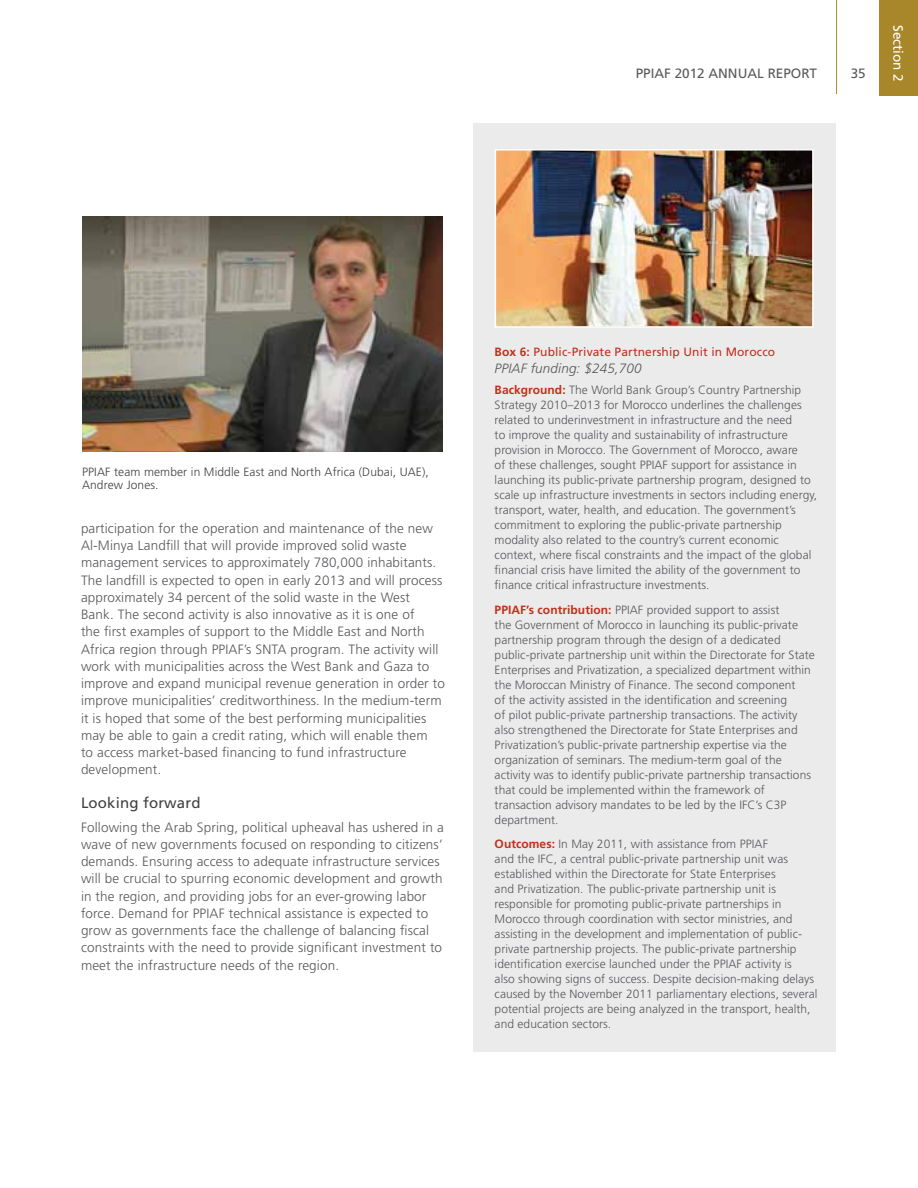
<style>
.page{position:relative;width:918px;height:1188px;background:#fff}
.page>*{position:absolute;margin:0;border:0;box-sizing:border-box;transform-origin:0 0}
.Subhead_One{font:15px "Frutiger";letter-spacing:.01em;color:#414042}
.Body_Copy{font:300 13.5px/17.2px "Frutiger";letter-spacing:.01em;color:#58595b}
.t1{font:13.5px "Frutiger";color:#58595b}
.Subhead_One-2{font:italic 300 13.5px "Frutiger";letter-spacing:.01em;color:#58595b}
.t2{font:13.5px "Frutiger";color:#fff}
.Body_Copy-2{font:300 12px/15px "Frutiger";letter-spacing:.005em;color:#58595b}
.Body_Copy-3{font:300 12px/13.5px "Frutiger";letter-spacing:.01em;color:#414042}
.Subhead_One-3{font:12px "Frutiger";letter-spacing:.01em;color:#c0311a}
.s1{font-weight:700}
.s2{font-weight:700;color:#c0311a}
</style>
<div class="page">
<div style="left:473px;top:123px;width:363px;height:929px;background:#ebebec"></div>
<img style="left:82px;top:216px;width:361px;height:235px">
<img style="left:498px;top:152px;width:313px;height:173px">
<div style="left:495px;top:149px;width:319px;height:179px;border:2px solid #fff"></div>
<div style="left:879px;top:0;width:39px;height:95px;background:#a78729"></div>
<hr style="left:836px;top:0;width:1px;height:94px;background:#a78729">
<p class="t1" style="left:636px;top:65px;width:183px">PPIAF 2012 ANNUAL REPORT</p>
<p class="t1" style="left:851px;top:65px;width:17px">35</p>
<p class="t2" style="left:906px;top:25px;width:59px;rotate:90deg">Section 2</p>
<p class="Body_Copy-3" style="left:82px;top:465px;width:348px">PPIAF team member in Middle East and North Africa (Dubai, UAE),<br>Andrew Jones.</p>
<p class="Body_Copy" style="left:81px;top:520px;width:365px">participation for the operation and maintenance of the new Al-Minya Landfill that will provide improved solid waste management services to approximately 780,000 inhabitants.<br>The landfill is expected to open in early 2013 and will process approximately 34 percent of the solid waste in the West Bank. The second activity is also innovative as it is one of<br>the first examples of support to the Middle East and North Africa region through PPIAF’s SNTA program. The activity will work with municipalities across the West Bank and Gaza to improve and expand municipal revenue generation in order to improve municipalities’ creditworthiness. In the medium-term it is hoped that some of the best performing municipalities may be able to gain a credit rating, which will enable them<br>to access market-based financing to fund infrastructure development.</p>
<p class="Subhead_One" style="left:81px;top:794px;width:121px">Looking forward</p>
<p class="Body_Copy" style="left:81px;top:818px;width:364px">Following the Arab Spring, political upheaval has ushered in a wave of new governments focused on responding to citizens’ demands. Ensuring access to adequate infrastructure services will be crucial to spurring economic development and growth in the region, and providing jobs for an ever-growing labor force. Demand for PPIAF technical assistance is expected to grow as governments face the challenge of balancing fiscal constraints with the need to provide significant investment to meet the infrastructure needs of the region.</p>
<p class="Subhead_One-3" style="left:495px;top:345px;width:282px"><span class="s1">Box 6:</span> Public-Private Partnership Unit in Morocco</p>
<p class="Subhead_One-2" style="left:495px;top:361px;width:149px">PPIAF funding: $245,700</p>
<p class="Body_Copy-2" style="left:495px;top:383px;width:324px"><span class="s2">Background:</span> The World Bank Group’s Country Partnership Strategy 2010–2013 for Morocco underlines the challenges related to underinvestment in infrastructure and the need<br>to improve the quality and sustainability of infrastructure provision in Morocco. The Government of Morocco, aware<br>of these challenges, sought PPIAF support for assistance in launching its public-private partnership program, designed to scale up infrastructure investments in sectors including energy, transport, water, health, and education. The government’s commitment to exploring the public-private partnership modality also related to the country’s current economic context, where fiscal constraints and the impact of the global financial crisis have limited the ability of the government to finance critical infrastructure investments.</p>
<p class="Body_Copy-2" style="left:495px;top:602px;width:322px"><span class="s2">PPIAF’s contribution:</span> PPIAF provided support to assist<br>the Government of Morocco in launching its public-private partnership program through the design of a dedicated public-private partnership unit within the Directorate for State Enterprises and Privatization, a specialized department within the Moroccan Ministry of Finance. The second component<br>of the activity assisted in the identification and screening<br>of pilot public-private partnership transactions. The activity also strengthened the Directorate for State Enterprises and Privatization’s public-private partnership expertise via the organization of seminars. The medium-term goal of the activity was to identify public-private partnership transactions that could be implemented within the framework of transaction advisory mandates to be led by the IFC’s C3P department.</p>
<p class="Body_Copy-2" style="left:495px;top:837px;width:324px"><span class="s2">Outcomes:</span> In May 2011, with assistance from PPIAF<br>and the IFC, a central public-private partnership unit was established within the Directorate for State Enterprises<br>and Privatization. The public-private partnership unit is responsible for promoting public-private partnerships in Morocco through coordination with sector ministries, and assisting in the development and implementation of public&shy;private partnership projects. The public-private partnership identification exercise launched under the PPIAF activity is<br>also showing signs of success. Despite decision-making delays caused by the November 2011 parliamentary elections, several potential projects are being analyzed in the transport, health, and education sectors.</p>
</div>
